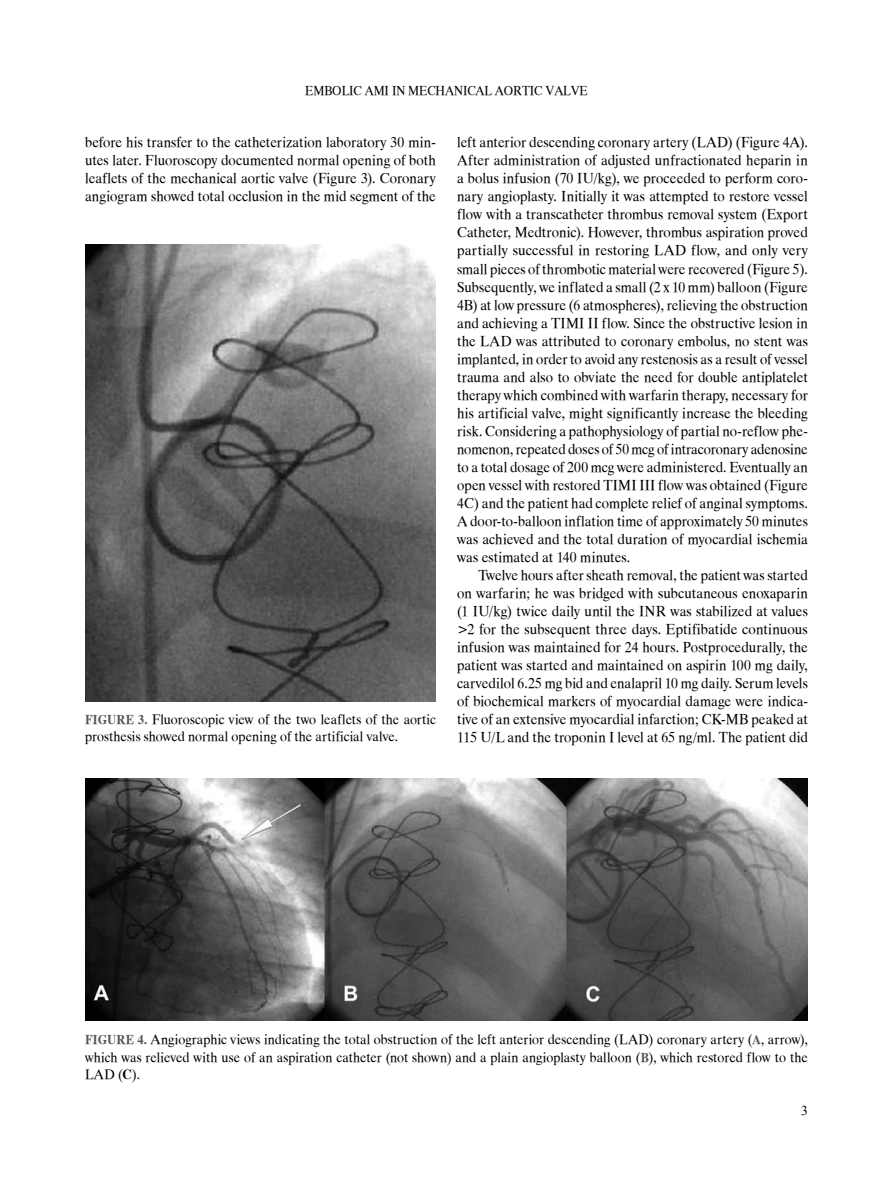
<style>
.page{position:relative;width:893px;height:1191px;background:#fff}
.page>*{position:absolute;margin:0;border:0;box-sizing:border-box;transform-origin:0 0}
.t1{font:15px/18px "UB Times";color:#000;text-align:justify;scale:.95 1}
.t2{font:14.25px/17.1px "UB Times";color:#000;scale:.95 1}
.t3{font:13.5px "UB Times";color:#000;scale:.9 1}
.s1{font-family:"UB Times Bold";font-size:13.5px;color:#58585a}
.s2{font-family:"UB Times Bold"}
</style>
<div class="page">
<img style="left:85px;top:244px;width:351px;height:457px">
<img style="left:85px;top:778px;width:723px;height:242px">
<p class="t3" style="left:305px;top:84px;width:19px">Embolic</p>
<p class="t3" style="left:365px;top:84px;width:71px">AMI in Mechanical</p>
<p class="t3" style="left:495px;top:84px;width:20px">Aortic</p>
<p class="t3" style="left:545px;top:84px;width:21px">Valve</p>
<p class="t1" style="left:85px;top:134px;width:371px">before his transfer to the catheterization laboratory 30 min&shy;utes later. Fluoroscopy documented normal opening of both leaflets of the mechanical aortic valve (Figure 3). Coronary angiogram showed total occlusion in the mid segment of the</p>
<p class="t1" style="left:457px;top:134px;width:371px">left anterior descending coronary artery (LAD) (Figure 4A).<br>After administration of adjusted unfractionated heparin in a bolus infusion (70 IU/kg), we proceeded to perform coro&shy;nary angioplasty. Initially it was attempted to restore vessel flow with a transcatheter thrombus removal system (Export Catheter, Medtronic). However, thrombus aspiration proved partially successful in restoring LAD flow, and only very small pieces of thrombotic material were recovered (Figure 5).<br>Subsequently, we inflated a small (2 x 10 mm) balloon (Figure 4B) at low pressure (6 atmospheres), relieving the obstruction and achieving a TIMI II flow. Since the obstructive lesion in the LAD was attributed to coronary embolus, no stent was implanted, in order to avoid any restenosis as a result of vessel trauma and also to obviate the need for double antiplatelet therapy which combined with warfarin therapy, necessary for his artificial valve, might significantly increase the bleeding risk. Considering a pathophysiology of partial no-reflow phe&shy;nomenon, repeated doses of 50 mcg of intracoronary adenosine to a total dosage of 200 mcg were administered. Eventually an open vessel with restored TIMI III flow was obtained (Figure 4C) and the patient had complete relief of anginal symptoms.<br>A door-to-balloon inflation time of approximately 50 minutes was achieved and the total duration of myocardial ischemia was estimated at 140 minutes.</p>
<p class="t1" style="left:457px;top:566px;width:371px;text-indent:21px">Twelve hours after sheath removal, the patient was started on warfarin; he was bridged with subcutaneous enoxaparin (1 IU/kg) twice daily until the INR was stabilized at values &gt;2 for the subsequent three days. Eptifibatide continuous infusion was maintained for 24 hours. Postprocedurally, the patient was started and maintained on aspirin 100 mg daily, carvedilol 6.25 mg bid and enalapril 10 mg daily. Serum levels of biochemical markers of myocardial damage were indica&shy;tive of an extensive myocardial infarction; CK-MB peaked at 115 U/L and the troponin I level at 65 ng/ml. The patient did</p>
<p class="t2" style="left:85px;top:711px;width:371px"><span class="s1">FIGURE 3.</span> Fluoroscopic view of the two leaflets of the aortic prosthesis showed normal opening of the artificial valve.</p>
<p class="t2" style="left:85px;top:1031px;width:762px;text-align:justify"><span class="s1">FIGURE 4.</span> Angiographic views indicating the total obstruction of the left anterior descending (LAD) coronary artery (<span class="s1">A</span>, arrow), which was relieved with use of an aspiration catheter (not shown) and a plain angioplasty balloon (<span class="s1">B</span>), which restored flow to the LAD (<span class="s2">C</span>).</p>
</div>
